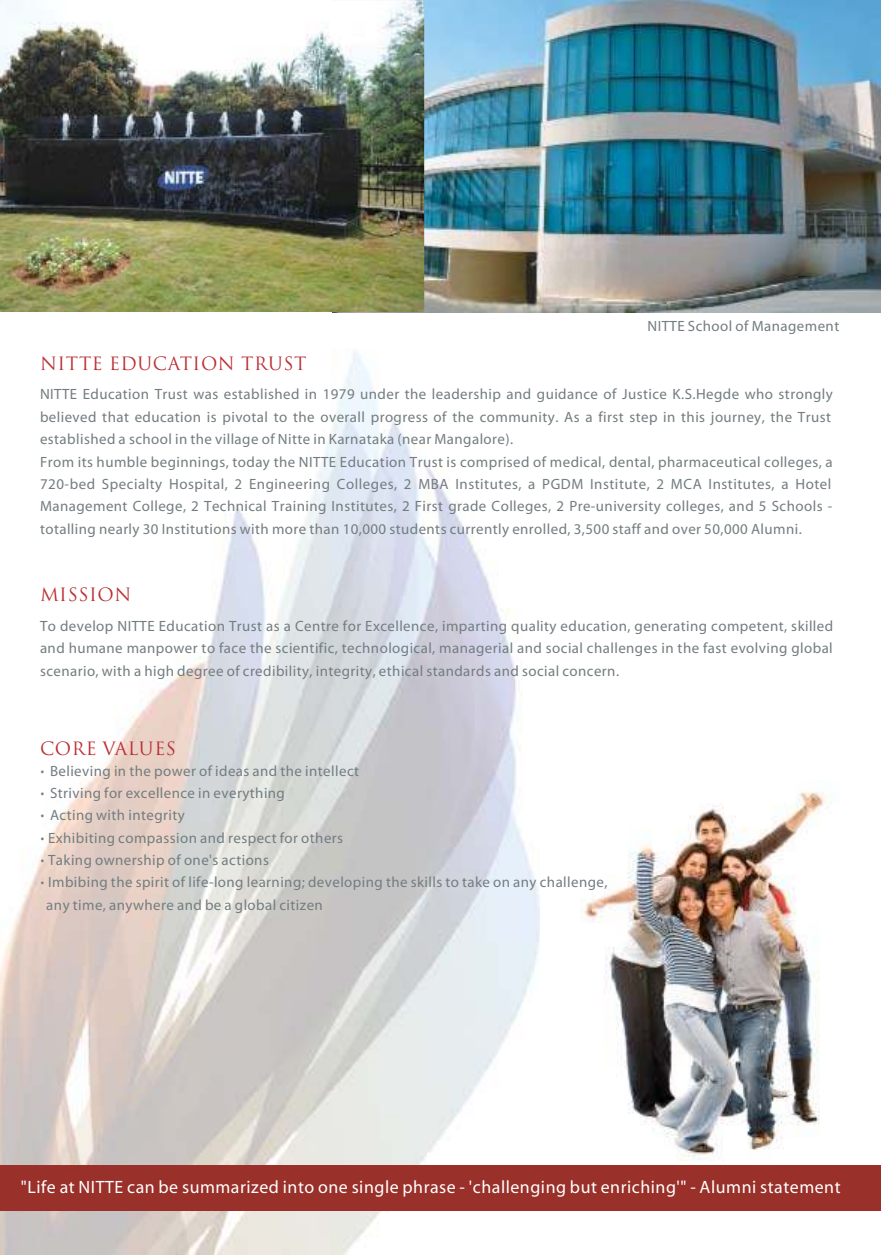
<style>
.page{position:relative;width:881px;height:1255px;background:#fff}
.page>*{position:absolute;margin:0;border:0;box-sizing:border-box;transform-origin:0 0}
.t1{font:17.85px "Myriad";letter-spacing:.03em;color:#fff}
.t2{font:17.85px "Trajan Pro";letter-spacing:.03em;color:#ba2e33}
.t3{font:14.85px/22.4px "Myriad";letter-spacing:.03em;color:#737d80}
</style>
<div class="page">
<img style="left:580px;top:791px;width:252px;height:370px">
<img style="left:0;top:351px;width:539px;height:742px">
<img style="left:0;top:1093px;width:539px;height:160px">
<div style="left:0;top:1164px;width:880px;height:46px;background:#993029"></div>
<img style="left:424px;top:0;width:456px;height:312px">
<img style="left:0;top:0;width:424px;height:312px">
<img style="left:157px;top:165px;width:52px;height:27px">
<p class="t3" style="left:647px;top:316px;width:193px">NITTE School of Management</p>
<p class="t2" style="left:40px;top:356px;width:268px">NITTE EDUCATION TRUST</p>
<p class="t3" style="left:40px;top:384px;width:794px">NITTE Education Trust was established in 1979 under the leadership and guidance of Justice K.S.Hegde who strongly believed that education is pivotal to the overall progress of the community. As a first step in this journey, the Trust established a school in the village of Nitte in Karnataka (near Mangalore).<br>From its humble beginnings, today the NITTE Education Trust is comprised of medical, dental, pharmaceutical colleges, a 720-bed Specialty Hospital, 2 Engineering Colleges, 2 MBA Institutes, a PGDM Institute, 2 MCA Institutes, a Hotel Management College, 2 Technical Training Institutes, 2 First grade Colleges, 2 Pre-university colleges, and 5 Schools - totalling nearly 30 Institutions with more than 10,000 students currently enrolled, 3,500 staff and over 50,000 Alumni.</p>
<p class="t2" style="left:40px;top:587px;width:93px">MISSION</p>
<p class="t3" style="left:40px;top:616px;width:794px;text-align:justify">To develop NITTE Education Trust as a Centre for Excellence, imparting quality education, generating competent, skilled and humane manpower to face the scientific, technological, managerial and social challenges in the fast evolving global scenario, with a high degree of credibility, integrity, ethical standards and social concern.</p>
<p class="t2" style="left:40px;top:741px;width:137px">CORE VALUES</p>
<p class="t3" style="left:40px;top:760px;width:320px"><sup>.</sup> Believing in the power of ideas and the intellect</p>
<p class="t3" style="left:40px;top:783px;width:246px"><sup>.</sup> Striving for excellence in everything</p>
<p class="t3" style="left:40px;top:805px;width:146px"><sup>.</sup> Acting with integrity</p>
<p class="t3" style="left:40px;top:827px;width:304px"><sup>.</sup> Exhibiting compassion and respect for others</p>
<p class="t3" style="left:40px;top:850px;width:230px"><sup>.</sup> Taking ownership of one's actions</p>
<p class="t3" style="left:40px;top:872px;width:569px"><sup>.</sup> Imbibing the spirit of life-long learning; developing the skills to take on any challenge,</p>
<p class="t3" style="left:46px;top:894px;width:278px">any time, anywhere and be a global citizen</p>
<p class="t1" style="left:21px;top:1180px;width:820px">"Life at NITTE can be summarized into one single phrase - 'challenging but enriching'" - Alumni statement</p>
</div>
